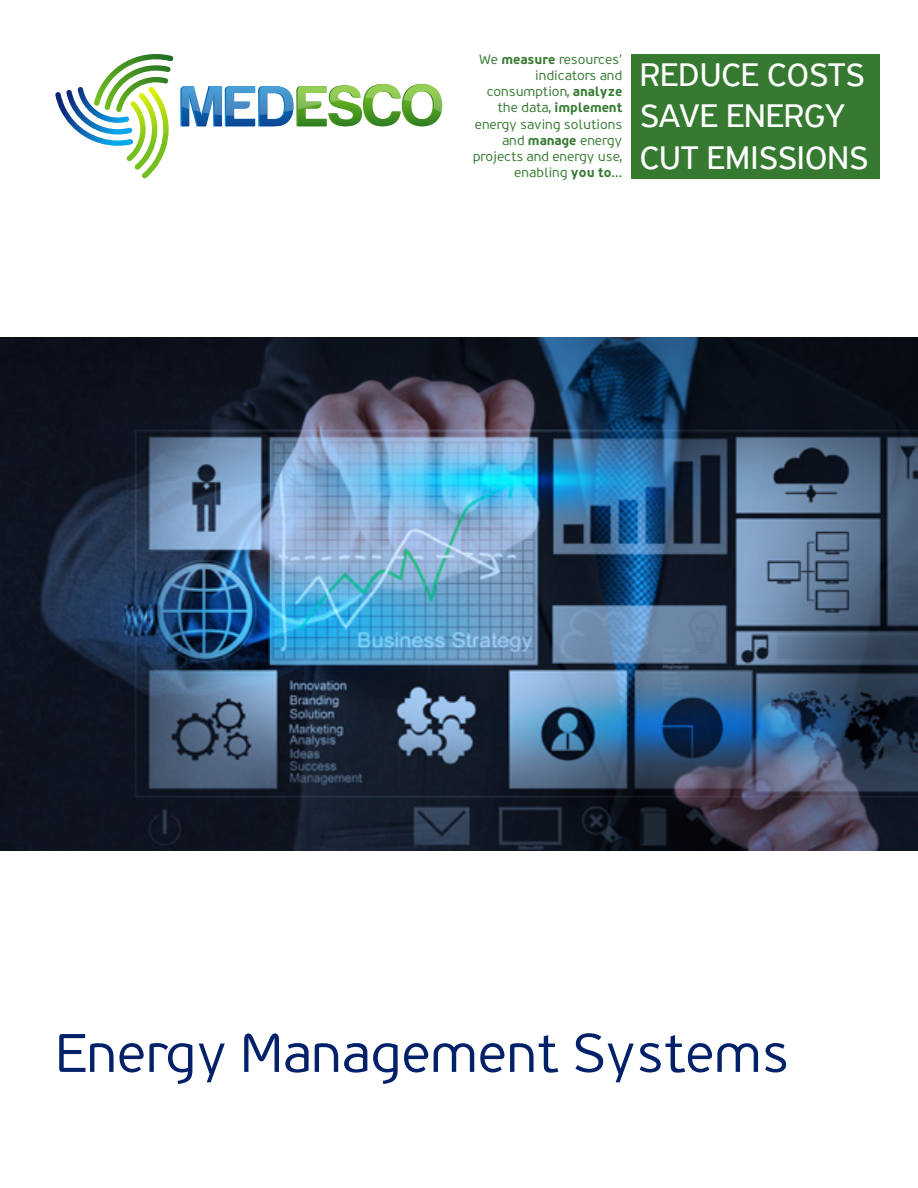
<style>
.page{position:relative;width:918px;height:1188px;background:#fff}
.page>*{position:absolute;margin:0;border:0;box-sizing:border-box;transform-origin:0 0}
.t1{font:300 54px "PF Traffic";color:#022169}
.t2{font:34.5px/41.4px "PF Highway Sans Pro";color:#fff}
.t3{font:300 13.5px/16.2px "PF Traffic";color:#367a31;text-align:right}
.s1{font-weight:700}
</style>
<div class="page">
<svg style="left:180px;top:84px;width:262px;height:42px"></svg>
<svg style="left:55px;top:54px;width:119px;height:124px"></svg>
<div style="left:631px;top:54px;width:249px;height:124px;background:#367a31"></div>
<img style="left:0;top:338px;width:918px;height:512px">
<p class="t3" style="left:473px;top:51px;width:151px">We <span class="s1">measure</span> resources’ indicators and consumption, <span class="s1">analyze </span>the data, <span class="s1">implement </span>energy saving solutions and <span class="s1">manage</span> energy projects and energy use, enabling <span class="s1">you to</span>...</p>
<h2 class="t2" style="left:640px;top:54px;width:230px">REDUCE COSTS<br>SAVE ENERGY<br>CUT EMISSIONS</h2>
<h1 class="t1" style="left:55px;top:1022px;width:736px">Energy Management Systems</h1>
</div>
